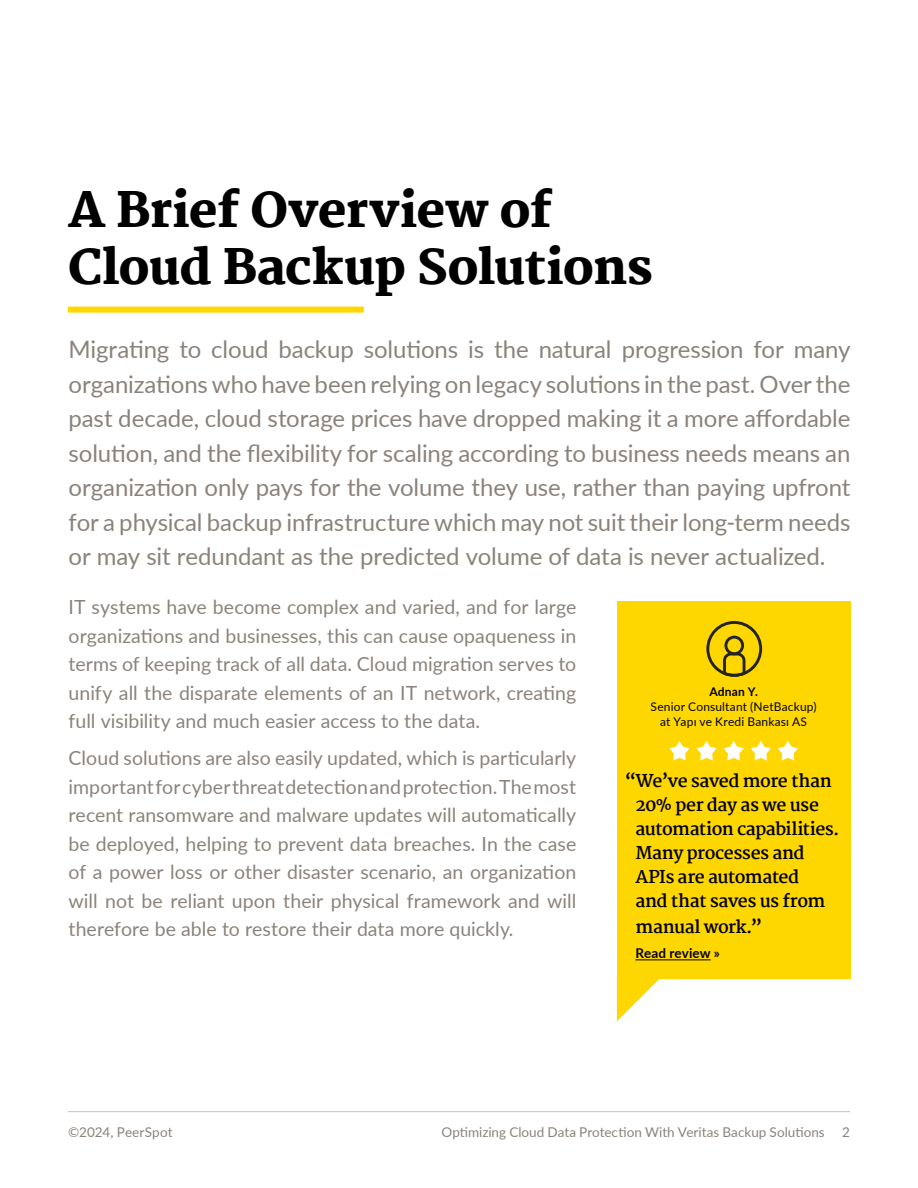
<style>
.page{position:relative;width:918px;height:1188px;background:#fff}
.page>*{position:absolute;margin:0;border:0;box-sizing:border-box;transform-origin:0 0}
.t1{font:800 48px/57.6px "Martel";letter-spacing:-.01em;color:#000}
.t2{font:24px/34.5px "Lato";letter-spacing:-.005em;color:#8b827b;text-align:justify}
.t3{font:19.5px/28.5px "Lato";color:#8b827b;text-align:justify}
.t4{font:700 17.4px/24.3px "Martel";letter-spacing:-.03em;color:#000}
.t5{font:13.5px "Lato";color:#8b827b}
.t6{font:700 13.5px "Lato";letter-spacing:.01em;color:#000}
.t7{font:12px/15px "Lato";letter-spacing:.015em;color:#000;text-align:center}
.t8{font:700 12px "Lato";letter-spacing:.015em;color:#000}
</style>
<div class="page">
<hr style="left:68px;top:1111px;width:782px;height:1px;background:#c5c1bd">
<div style="left:68px;top:307px;width:296px;height:6px;background:#ffd700"></div>
<div style="left:617px;top:602px;width:233px;height:377px;background:#ffd700"></div>
<svg style="left:617px;top:979px;width:43px;height:42px"></svg>
<hr style="left:635px;top:960px;width:76px;height:1px;background:#000">
<svg style="left:706px;top:621px;width:56px;height:56px"></svg>
<svg style="left:669px;top:741px;width:129px;height:20px"></svg>
<h1 class="t1" style="left:68px;top:181px;width:586px">A Brief Overview of<br>Cloud Backup Solutions</h1>
<p class="t2" style="left:69px;top:332px;width:783px">Migrating to cloud backup solutions is the natural progression for many organizations who have been relying on legacy solutions in the past. Over the past decade, cloud storage prices have dropped making it a more affordable solution, and the flexibility for scaling according to business needs means an organization only pays for the volume they use, rather than paying upfront for a physical backup infrastructure which may not suit their long-term needs or may sit redundant as the predicted volume of data is never actualized.</p>
<p class="t3" style="left:69px;top:592px;width:509px">IT systems have become complex and varied, and for large organizations and businesses, this can cause opaqueness in terms of keeping track of all data. Cloud migration serves to unify all the disparate elements of an IT network, creating full visibility and much easier access to the data.</p>
<p class="t3" style="left:69px;top:743px;width:509px">Cloud solutions are also easily updated, which is particularly importantforcyberthreatdetectionandprotection.Themost recent ransomware and malware updates will automatically be deployed, helping to prevent data breaches. In the case of a power loss or other disaster scenario, an organization will not be reliant upon their physical framework and will therefore be able to restore their data more quickly.</p>
<p class="t8" style="left:710px;top:683px;width:50px">Adnan Y.</p>
<p class="t7" style="left:651px;top:699px;width:168px">Senior Consultant (NetBackup) at Yapı ve Kredi Bankası AS</p>
<p class="t4" style="left:635px;top:769px;width:206px;text-indent:-11px">“We’ve saved more than<br>20% per day as we use automation capabilities.<br>Many processes and<br>APIs are automated<br>and that saves us from manual work.”</p>
<p class="t6" style="left:635px;top:943px;width:86px">Read review »</p>
<p class="t5" style="left:68px;top:1122px;width:106px">©2024, PeerSpot</p>
<p class="t5" style="left:441px;top:1122px;width:385px">Optimizing Cloud Data Protection With Veritas Backup Solutions</p>
<p class="t5" style="left:842px;top:1122px;width:9px">2</p>
</div>
